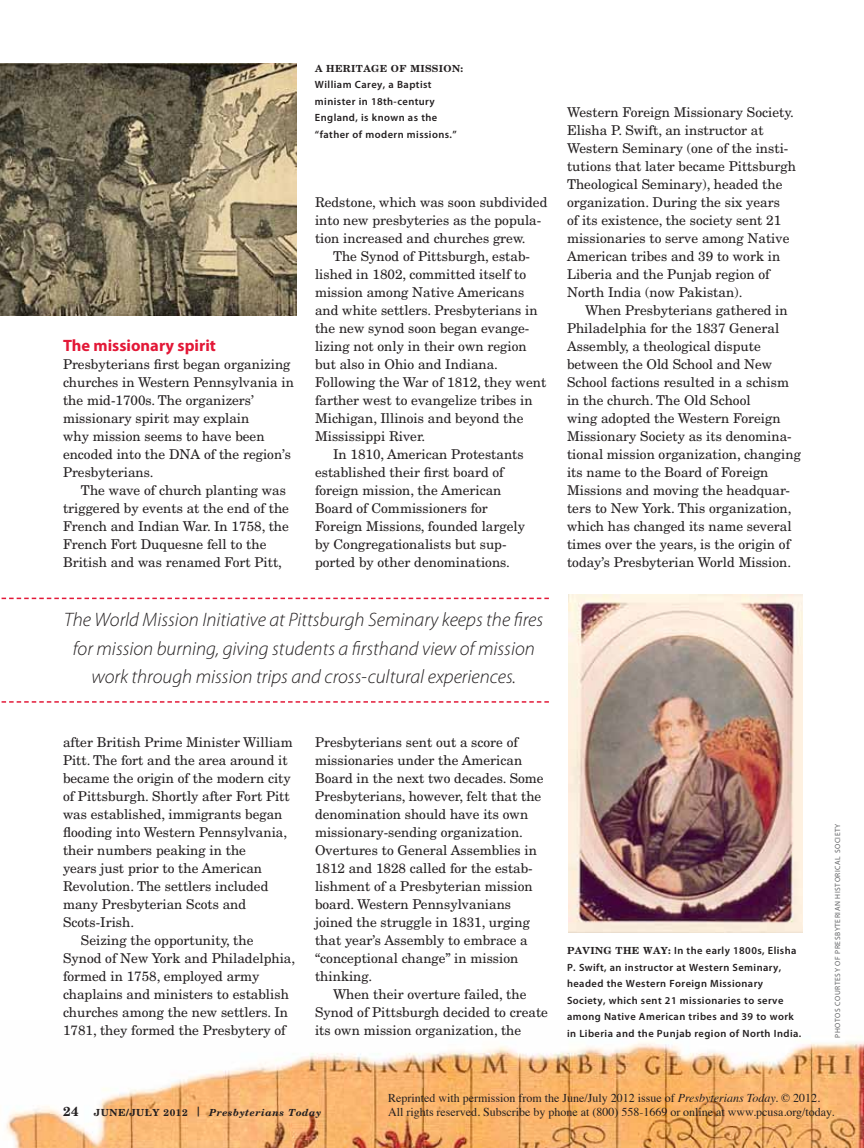
<style>
.page{position:relative;width:864px;height:1148px;background:#fff}
.page>*{position:absolute;margin:0;border:0;box-sizing:border-box;transform-origin:0 0}
.t1{font:italic 300 19.5px/28.5px "Myriad Pro";color:#231f20;text-align:center}
.t2{font:700 16.5px "Myriad Pro";color:#e31837}
.t3{font:13.5px/18px "New Century Schlbk LT Std";color:#231f20}
.t4{font:700 13.2px "New Century Schlbk LT Std";color:#231f20}
.t5{font:12px "Times";color:#231f20}
.t6{font:600 10.5px/16.5px "Myriad Pro";letter-spacing:.04em;color:#231f20}
.t7{font:italic 700 9.75px "New Century Schlbk LT Std";letter-spacing:.055em;color:#231f20}
.t8{font:700 9.75px "New Century Schlbk LT Std";letter-spacing:.04em;color:#231f20}
.t9{font:7.5px "Myriad Pro";letter-spacing:.075em;color:#5f6062}
.s1{font-family:"New Century Schlbk LT Std";font-weight:700;font-size:9.75px}
.s2{font-style:italic}
.s3{font-style:normal}
</style>
<div class="page">
<img style="left:6px;top:1041px;width:858px;height:107px">
<img style="left:568px;top:594px;width:234px;height:338px">
<img style="left:0;top:64px;width:297px;height:251px">
<svg style="left:1px;top:597px;width:548px;height:2px"></svg>
<svg style="left:1px;top:701px;width:548px;height:1px"></svg>
<p class="t8" style="left:315px;top:62px;width:150px">A HERITAGE OF MISSION:</p>
<p class="t6" style="left:315px;top:76px;width:143px">William Carey, a Baptist minister in 18th-century<br>England, is known as the “father of modern missions.”</p>
<p class="t2" style="left:63px;top:335px;width:154px">The missionary spirit</p>
<p class="t3" style="left:63px;top:355px;width:232px">Presbyterians first began organizing churches in Western Pennsylvania in the mid-1700s. The organizers’ missionary spirit may explain<br>why mission seems to have been encoded into the DNA of the region’s<br>Presbyterians.</p>
<p class="t3" style="left:63px;top:481px;width:228px;text-indent:18px">The wave of church planting was triggered by events at the end of the French and Indian War. In 1758, the French Fort Duquesne fell to the British and was renamed Fort Pitt,</p>
<p class="t3" style="left:315px;top:193px;width:234px">Redstone, which was soon subdivided into new presbyteries as the popula&shy;tion increased and churches grew.</p>
<p class="t3" style="left:333px;top:247px;width:199px">The Synod of Pittsburgh, estab-</p>
<p class="t3" style="left:315px;top:265px;width:213px">lished in 1802, committed itself to</p>
<p class="t3" style="left:315px;top:283px;width:211px">mission among Native Americans</p>
<p class="t3" style="left:315px;top:301px;width:224px">and white settlers. Presbyterians in</p>
<p class="t3" style="left:315px;top:319px;width:216px">the new synod soon began evange-</p>
<p class="t3" style="left:315px;top:337px;width:213px">lizing not only in their own region</p>
<p class="t3" style="left:315px;top:355px;width:185px">but also in Ohio and Indiana.</p>
<p class="t3" style="left:315px;top:373px;width:233px">Following the War of 1812, they went</p>
<p class="t3" style="left:315px;top:391px;width:219px">farther west to evangelize tribes in</p>
<p class="t3" style="left:315px;top:409px;width:210px">Michigan, Illinois and beyond the</p>
<p class="t3" style="left:315px;top:427px;width:112px">Mississippi River.</p>
<p class="t3" style="left:333px;top:445px;width:192px">In 1810, American Protestants</p>
<p class="t3" style="left:315px;top:463px;width:190px">established their first board of</p>
<p class="t3" style="left:315px;top:481px;width:188px">foreign mission, the American</p>
<p class="t3" style="left:315px;top:499px;width:174px">Board of Commissioners for</p>
<p class="t3" style="left:315px;top:517px;width:211px">Foreign Missions, founded largely</p>
<p class="t3" style="left:315px;top:535px;width:193px">by Congregationalists but sup-</p>
<p class="t3" style="left:315px;top:553px;width:196px">ported by other denominations.</p>
<h1 class="t1" style="left:64px;top:605px;width:480px">The World Mission Initiative at Pittsburgh Seminary keeps the fires for mission burning, giving students a firsthand view of mission work through mission trips and cross-cultural experiences.</h1>
<p class="t3" style="left:567px;top:103px;width:231px">Western Foreign Missionary Society.<br>Elisha P. Swift, an instructor at Western Seminary (one of the insti&shy;tutions that later became Pittsburgh Theological Seminary), headed the organization. During the six years<br>of its existence, the society sent 21 missionaries to serve among Native American tribes and 39 to work in Liberia and the Punjab region of North India (now Pakistan).</p>
<p class="t3" style="left:567px;top:301px;width:235px;text-indent:18px">When Presbyterians gathered in Philadelphia for the 1837 General Assembly, a theological dispute between the Old School and New School factions resulted in a schism in the church. The Old School<br>wing adopted the Western Foreign Missionary Society as its denomina&shy;tional mission organization, changing its name to the Board of Foreign Missions and moving the headquar&shy;ters to New York. This organization, which has changed its name several times over the years, is the origin of today’s Presbyterian World Mission.</p>
<p class="t3" style="left:63px;top:733px;width:231px">after British Prime Minister William</p>
<p class="t3" style="left:63px;top:751px;width:226px">Pitt. The fort and the area around it</p>
<p class="t3" style="left:63px;top:769px;width:229px">became the origin of the modern city</p>
<p class="t3" style="left:63px;top:787px;width:228px">of Pittsburgh. Shortly after Fort Pitt</p>
<p class="t3" style="left:63px;top:805px;width:221px">was established, immigrants began</p>
<p class="t3" style="left:63px;top:823px;width:226px">flooding into Western Pennsylvania,</p>
<p class="t3" style="left:63px;top:841px;width:185px">their numbers peaking in the</p>
<p class="t3" style="left:63px;top:859px;width:201px">years just prior to the American</p>
<p class="t3" style="left:63px;top:877px;width:207px">Revolution. The settlers included</p>
<p class="t3" style="left:63px;top:895px;width:185px">many Presbyterian Scots and</p>
<p class="t3" style="left:63px;top:913px;width:73px">Scots-Irish.</p>
<p class="t3" style="left:81px;top:931px;width:174px">Seizing the opportunity, the</p>
<p class="t3" style="left:63px;top:949px;width:234px">Synod of New York and Philadelphia,</p>
<p class="t3" style="left:63px;top:967px;width:198px">formed in 1758, employed army</p>
<p class="t3" style="left:63px;top:985px;width:227px">chaplains and ministers to establish</p>
<p class="t3" style="left:63px;top:1003px;width:227px">churches among the new settlers. In</p>
<p class="t3" style="left:63px;top:1021px;width:224px">1781, they formed the Presbytery of</p>
<p class="t3" style="left:315px;top:733px;width:230px">Presbyterians sent out a score of missionaries under the American<br>Board in the next two decades. Some<br>Presbyterians, however, felt that the denomination should have its own missionary-sending organization.<br>Overtures to General Assemblies in<br>1812 and 1828 called for the estab&shy;lishment of a Presbyterian mission board. Western Pennsylvanians joined the struggle in 1831, urging that year’s Assembly to embrace a “conceptional change” in mission thinking.</p>
<p class="t3" style="left:315px;top:985px;width:235px;text-indent:18px">When their overture failed, the<br>Synod of Pittsburgh decided to create its own mission organization, the</p>
<p class="t6" style="left:567px;top:942px;width:236px"><span class="s1">PAVING THE WAY:</span> In the early 1800s, Elisha P. Swift, an instructor at Western Seminary, headed the Western Foreign Missionary Society, which sent 21 missionaries to serve among Native American tribes and 39 to work in Liberia and the Punjab region of North India.</p>
<p class="t9" style="left:833px;top:1037px;width:216px;rotate:-90deg">Photos courtesy of Presbyterian Historical Society</p>
<p class="t5" style="left:388px;top:1086px;width:434px">Reprinted with permission from the June/July 2012 issue of <span class="s2">Presbyterians Today.</span> © 2012.</p>
<p class="t4" style="left:63px;top:1102px;width:17px">24</p>
<p class="t7" style="left:94px;top:1106px;width:229px"><span class="s3">JUNE/JULY 2012 </span><sup>|</sup> Presbyterians Today</p>
<p class="t5" style="left:388px;top:1101px;width:448px">All rights reserved. Subscribe by phone at (800) 558-1669 or online at www.pcusa.org/today.</p>
</div>
